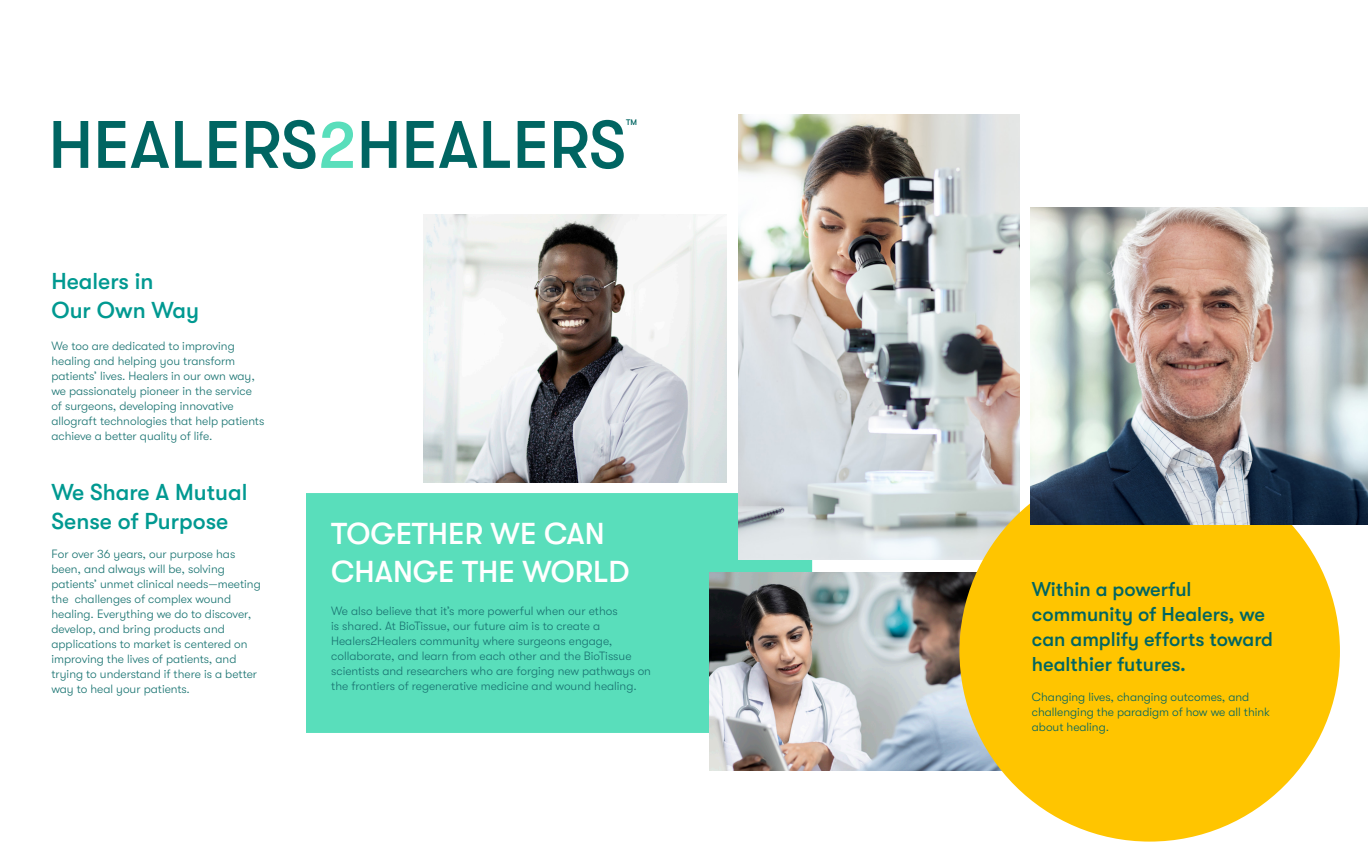
<style>
.page{position:relative;width:1368px;height:864px;background:#fff}
.page>*{position:absolute;margin:0;border:0;box-sizing:border-box;transform-origin:0 0}
.t1{font:500 67px "GT Walsheim";color:#006562}
.t2{font:500 30.2px/38.1px "GT Walsheim";color:#fff}
.t3{font:500 23px/29px "GT Walsheim";color:#009991}
.t4{font:500 20px/25px "GT Walsheim";color:#006562}
.t5{font:300 12px/15px "GT Walsheim";color:#1a7472}
.t6{font:300 12px/15px "GT Walsheim";color:#006562}
.t7{font:500 8.1px "GT Walsheim";color:#006562}
.s1{color:#59debb}
</style>
<div class="page">
<div style="left:306px;top:493px;width:506px;height:240px;background:#59debb"></div>
<img style="left:423px;top:215px;width:303px;height:267px">
<img style="left:709px;top:572px;width:292px;height:199px">
<img style="left:738px;top:115px;width:281px;height:445px">
<div style="left:959px;top:461px;width:381px;height:381px;background:#ffc500;border-radius:50%"></div>
<img style="left:1031px;top:207px;width:337px;height:317px">
<p class="t1" style="left:48px;top:107px;width:579px">HEALERS<span class="s1">2</span>HEALERS</p>
<p class="t7" style="left:626px;top:118px;width:12px">TM</p>
<p class="t3" style="left:51px;top:267px;width:149px">Healers in<br>Our Own Way</p>
<p class="t5" style="left:51px;top:338px;width:214px">We too are dedicated to improving healing and helping you transform patients’ lives. Healers in our own way, we passionately pioneer in the service of surgeons, developing innovative allograft technologies that help patients achieve a better quality of life.</p>
<p class="t3" style="left:51px;top:477px;width:198px">We Share A Mutual<br>Sense of Purpose</p>
<p class="t5" style="left:51px;top:547px;width:211px">For over 36 years, our purpose has been, and always will be, solving patients’ unmet clinical needs—meeting the challenges of complex wound healing. Everything we do to discover, develop, and bring products and applications to market is centered on improving the lives of patients, and trying to understand if there is a better way to heal your patients.</p>
<p class="t2" style="left:331px;top:514px;width:300px">TOGETHER WE CAN<br>CHANGE THE WORLD</p>
<p class="t5" style="left:331px;top:604px;width:321px">We also believe that it’s more powerful when our ethos<br>is shared. At BioTissue, our future aim is to create a Healers2Healers community where surgeons engage, collaborate, and learn from each other and the BioTissue scientists and researchers who are forging new pathways on the frontiers of regenerative medicine and wound healing.</p>
<p class="t4" style="left:1032px;top:576px;width:243px">Within a powerful community of Healers, we can amplify efforts toward healthier futures.</p>
<p class="t6" style="left:1032px;top:690px;width:240px">Changing lives, changing outcomes, and challenging the paradigm of how we all think about healing.</p>
</div>
